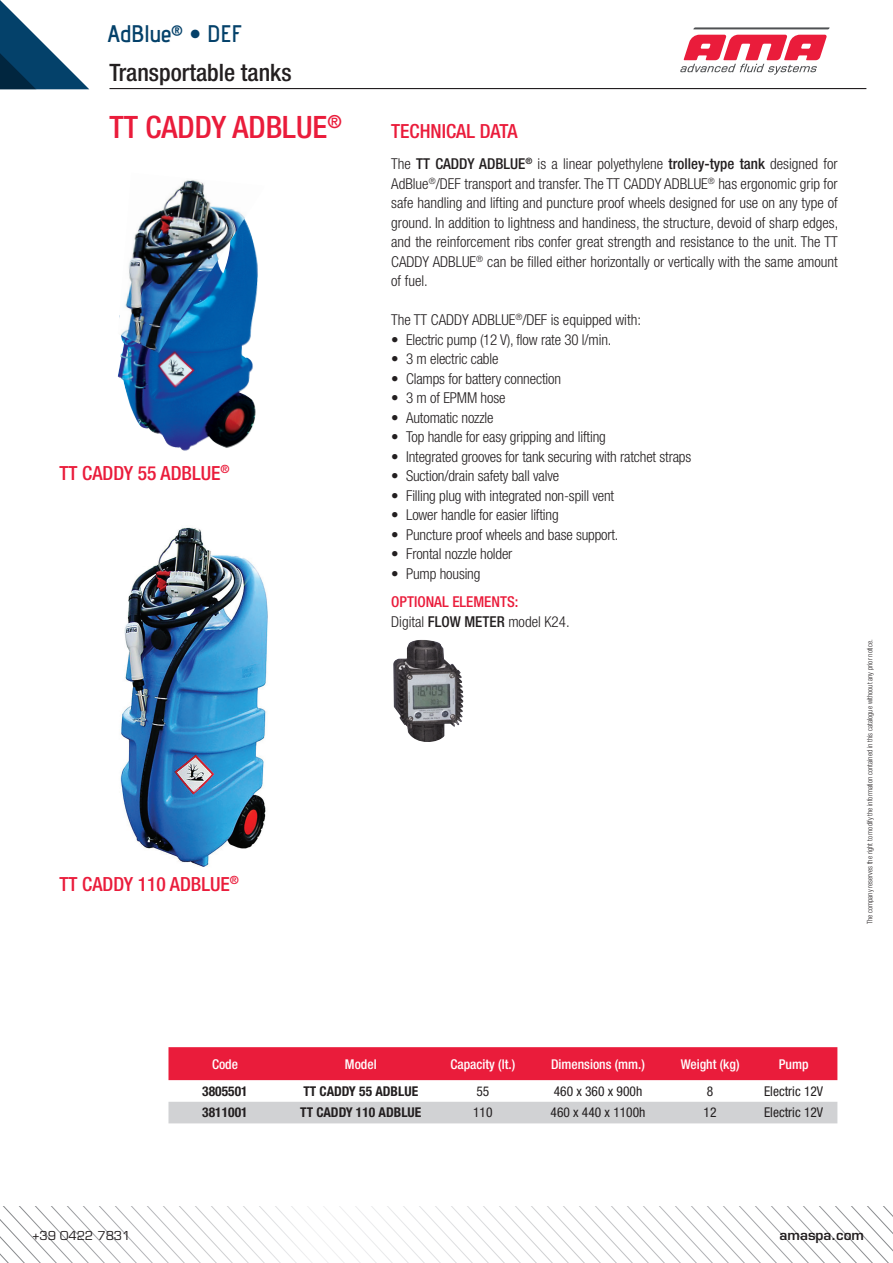
<style>
.page{position:relative;width:893px;height:1263px;background:#fff}
.page>*{position:absolute;margin:0;border:0;box-sizing:border-box;transform-origin:0 0}
.t1{font:500 condensed 30.9px "Helvetica Neue LT Std";color:#ea1c3b}
.t2{font:500 condensed 24px "Helvetica Neue LT Std";color:#231f20}
.t3{font:600 24px "Advent Pro";color:#04416a}
.t4{font:500 condensed 19.5px "Helvetica Neue LT Std";color:#ea1c3b}
.t5{font:300 condensed 15px/19.5px "Helvetica Neue LT Std";letter-spacing:-.01em;color:#231f20;text-align:justify}
.t6{font:500 condensed 15px "Helvetica Neue LT Std";color:#ea1c3b}
.t7{font:condensed 13.5px "Helvetica Neue LT Std";color:#231f20}
.t8{font:500 condensed 13.5px "Helvetica Neue LT Std";color:#fff}
.t9{font:700 condensed 13.5px "Helvetica Neue LT Std";color:#231f20}
.t10{font:600 13.5px "Eurostile";color:#231f20}
.t11{font:12px "Eurostile";color:#231f20}
.t12{font:300 condensed 7.5px "Helvetica Neue LT Std";color:#231f20}
.s1{font-weight:500}
</style>
<div class="page">
<svg style="left:693px;top:27px;width:137px;height:2px"></svg>
<svg style="left:680px;top:35px;width:147px;height:40px"></svg>
<hr style="left:109px;top:88px;width:757px;height:1px;background:#231f20">
<svg style="left:0;top:1207px;width:893px;height:56px"></svg>
<svg style="left:0;top:0;width:89px;height:89px"></svg>
<img style="left:393px;top:640px;width:71px;height:102px">
<div style="left:168px;top:1047px;width:669px;height:33px;background:#ea1c3b"></div>
<div style="left:168px;top:1102px;width:669px;height:21px;background:#d1d2d4"></div>
<img style="left:120px;top:527px;width:148px;height:340px">
<img style="left:118px;top:353px;width:138px;height:98px">
<img style="left:119px;top:180px;width:139px;height:173px">
<p class="t3" style="left:107px;top:19px;width:136px">AdBlue<sup>®</sup> • DEF</p>
<p class="t2" style="left:110px;top:59px;width:184px">Transportable tanks</p>
<p class="t1" style="left:110px;top:109px;width:234px">TT CADDY ADBLUE<sup>®</sup></p>
<p class="t4" style="left:60px;top:461px;width:172px">TT CADDY 55 ADBLUE<sup>®</sup></p>
<p class="t4" style="left:60px;top:872px;width:181px">TT CADDY 110 ADBLUE<sup>®</sup></p>
<p class="t4" style="left:391px;top:119px;width:128px">TECHNICAL DATA</p>
<p class="t5" style="left:391px;top:154px;width:449px">The <span class="s1">TT CADDY ADBLUE</span><sup>®</sup> is a linear polyethylene <span class="s1">trolley-type tank</span> designed for AdBlue<sup>®</sup>/DEF transport and transfer. The TT CADDY ADBLUE<sup>®</sup> has ergonomic grip for safe handling and lifting and puncture proof wheels designed for use on any type of ground. In addition to lightness and handiness, the structure, devoid of sharp edges, and the reinforcement ribs confer great strength and resistance to the unit. The TT CADDY ADBLUE<sup>®</sup> can be filled either horizontally or vertically with the same amount of fuel.</p>
<p class="t5" style="left:391px;top:310px;width:251px">The TT CADDY ADBLUE<sup>®</sup>/DEF is equipped with:</p>
<p class="t5" style="left:391px;top:330px;width:222px">• Electric pump (12 V), flow rate 30 l/min.</p>
<p class="t5" style="left:391px;top:349px;width:109px">• 3 m electric cable</p>
<p class="t5" style="left:391px;top:369px;width:171px">• Clamps for battery connection</p>
<p class="t5" style="left:391px;top:388px;width:116px">• 3 m of EPMM hose</p>
<p class="t5" style="left:391px;top:408px;width:104px">• Automatic nozzle</p>
<p class="t5" style="left:391px;top:427px;width:216px">• Top handle for easy gripping and lifting</p>
<p class="t5" style="left:391px;top:447px;width:302px">• Integrated grooves for tank securing with ratchet straps</p>
<p class="t5" style="left:391px;top:466px;width:169px">• Suction/drain safety ball valve</p>
<p class="t5" style="left:391px;top:486px;width:224px">• Filling plug with integrated non-spill vent</p>
<p class="t5" style="left:391px;top:505px;width:169px">• Lower handle for easier lifting</p>
<p class="t5" style="left:391px;top:525px;width:229px">• Puncture proof wheels and base support.</p>
<p class="t5" style="left:391px;top:544px;width:123px">• Frontal nozzle holder</p>
<p class="t5" style="left:391px;top:564px;width:91px">• Pump housing</p>
<p class="t6" style="left:391px;top:593px;width:129px">OPTIONAL ELEMENTS:</p>
<p class="t5" style="left:391px;top:612px;width:180px">Digital <span class="s1">FLOW METER</span> model K24.</p>
<p class="t12" style="left:865px;top:924px;width:286px;rotate:-90deg">The company reserves the right to modify the information contained in this catalogue withoout any prior notice.</p>
<p class="t8" style="left:212px;top:1056px;width:28px">Code</p>
<p class="t8" style="left:345px;top:1056px;width:33px">Model</p>
<p class="t8" style="left:450px;top:1056px;width:66px">Capacity (lt.)</p>
<p class="t8" style="left:551px;top:1056px;width:95px">Dimensions (mm.)</p>
<p class="t8" style="left:681px;top:1056px;width:60px">Weight (kg)</p>
<p class="t8" style="left:779px;top:1056px;width:31px">Pump</p>
<p class="t9" style="left:202px;top:1083px;width:47px">3805501</p>
<p class="t9" style="left:303px;top:1083px;width:116px">TT CADDY 55 ADBLUE</p>
<p class="t7" style="left:476px;top:1083px;width:14px">55</p>
<p class="t7" style="left:554px;top:1083px;width:90px">460 x 360 x 900h</p>
<p class="t7" style="left:707px;top:1083px;width:8px">8</p>
<p class="t7" style="left:764px;top:1083px;width:61px">Electric 12V</p>
<p class="t9" style="left:202px;top:1104px;width:47px">3811001</p>
<p class="t9" style="left:300px;top:1104px;width:123px">TT CADDY 110 ADBLUE</p>
<p class="t7" style="left:473px;top:1105px;width:21px">110</p>
<p class="t7" style="left:550px;top:1105px;width:96px">460 x 440 x 1100h</p>
<p class="t7" style="left:704px;top:1105px;width:14px">12</p>
<p class="t7" style="left:764px;top:1105px;width:61px">Electric 12V</p>
<p class="t11" style="left:32px;top:1228px;width:100px">+39 0422 7831</p>
<p class="t10" style="left:780px;top:1226px;width:86px">amaspa.com</p>
</div>
